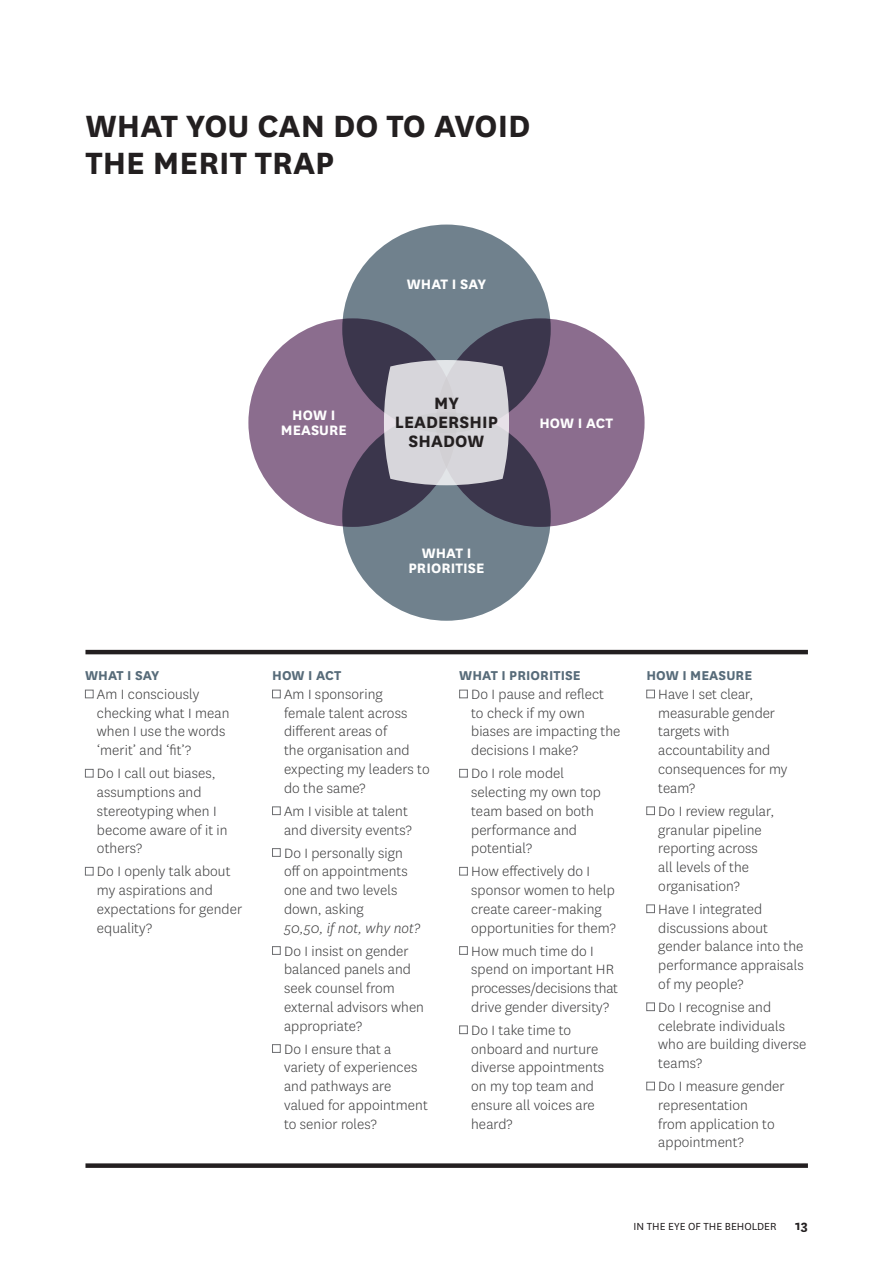
<style>
.page{position:relative;width:893px;height:1263px;background:#fff}
.page>*{position:absolute;margin:0;border:0;box-sizing:border-box;transform-origin:0 0}
.Heading{font:700 36px/36px "National";color:#231f20}
.t1{font:700 19.2px/19.2px "National";letter-spacing:.005em;color:#231f20;text-align:center}
.t2{font:700 16.05px/15.1px "National";letter-spacing:.005em;color:#fff;text-align:center}
.t3{font:300 15.75px/18.8px "National";letter-spacing:.005em;color:#3e3e3f}
.Sub_heading{font:700 15px "National";letter-spacing:.005em;color:#576b79}
.t4{font:12px "National";color:#231f20}
.s1{font-style:italic}
.s2{font-weight:700;font-size:15px}
</style>
<div class="page">
<div style="left:85px;top:690px;width:9px;height:8px;border:1px solid #6c6d70"></div>
<div style="left:85px;top:769px;width:9px;height:8px;border:1px solid #6c6d70"></div>
<div style="left:85px;top:867px;width:9px;height:8px;border:1px solid #6c6d70"></div>
<div style="left:272px;top:690px;width:9px;height:8px;border:1px solid #6c6d70"></div>
<div style="left:272px;top:806px;width:9px;height:9px;border:1px solid #6c6d70"></div>
<div style="left:272px;top:848px;width:9px;height:9px;border:1px solid #6c6d70"></div>
<div style="left:272px;top:946px;width:9px;height:9px;border:1px solid #6c6d70"></div>
<div style="left:272px;top:1044px;width:9px;height:9px;border:1px solid #6c6d70"></div>
<div style="left:459px;top:690px;width:9px;height:8px;border:1px solid #6c6d70"></div>
<div style="left:459px;top:769px;width:9px;height:8px;border:1px solid #6c6d70"></div>
<div style="left:459px;top:867px;width:9px;height:8px;border:1px solid #6c6d70"></div>
<div style="left:459px;top:946px;width:9px;height:9px;border:1px solid #6c6d70"></div>
<div style="left:459px;top:1025px;width:9px;height:9px;border:1px solid #6c6d70"></div>
<div style="left:646px;top:690px;width:9px;height:8px;border:1px solid #6c6d70"></div>
<div style="left:646px;top:806px;width:9px;height:9px;border:1px solid #6c6d70"></div>
<div style="left:646px;top:904px;width:9px;height:9px;border:1px solid #6c6d70"></div>
<div style="left:646px;top:1002px;width:9px;height:9px;border:1px solid #6c6d70"></div>
<div style="left:646px;top:1082px;width:9px;height:8px;border:1px solid #6c6d70"></div>
<hr style="left:85px;top:650px;width:723px;height:4px;background:#231f20">
<div style="left:85px;top:1163px;width:723px;height:5px;background:#231f20"></div>
<div style="left:248px;top:318px;width:209px;height:209px;background:#8b6d8e;border-radius:50%"></div>
<div style="left:436px;top:318px;width:209px;height:209px;background:#8b6d8e;border-radius:50%"></div>
<svg style="left:342px;top:225px;width:209px;height:208px;background:#5f6979"></svg>
<svg style="left:342px;top:412px;width:209px;height:209px;background:#606a79"></svg>
<svg style="left:384px;top:360px;width:125px;height:125px;background:#cbcad0"></svg>
<p class="Heading" style="left:85px;top:106px;width:447px">WHAT YOU CAN DO TO AVOID<br>THE MERIT TRAP</p>
<p class="t2" style="left:407px;top:275px;width:81px">WHAT I SAY</p>
<p class="t1" style="left:395px;top:392px;width:105px">MY<br>LEADERSHIP<br>SHADOW</p>
<p class="t2" style="left:281px;top:407px;width:68px">HOW I<br>MEASURE</p>
<p class="t2" style="left:539px;top:415px;width:75px">HOW I ACT</p>
<p class="t2" style="left:408px;top:544px;width:78px">WHAT I<br>PRIORITISE</p>
<p class="Sub_heading" style="left:85px;top:665px;width:76px">WHAT I SAY</p>
<p class="t3" style="left:97px;top:684px;width:134px">Am I consciously checking what I mean when I use the words ‘merit’ and ‘fit’?</p>
<p class="t3" style="left:97px;top:763px;width:132px">Do I call out biases, assumptions and stereotyping when I become aware of it in others?</p>
<p class="t3" style="left:97px;top:861px;width:147px">Do I openly talk about my aspirations and expectations for gender equality?</p>
<p class="Sub_heading" style="left:272px;top:665px;width:71px">HOW I ACT</p>
<p class="t3" style="left:284px;top:684px;width:147px">Am I sponsoring<br>female talent across different areas of<br>the organisation and expecting my leaders to do the same?</p>
<p class="t3" style="left:284px;top:801px;width:129px">Am I visible at talent and diversity events?</p>
<p class="t3" style="left:284px;top:843px;width:138px">Do I personally sign off on appointments one and two levels down, asking<br><span class="s1">50,50, if not, why not?</span></p>
<p class="t3" style="left:284px;top:941px;width:141px">Do I insist on gender balanced panels and seek counsel from external advisors when appropriate?</p>
<p class="t3" style="left:284px;top:1039px;width:145px">Do I ensure that a variety of experiences and pathways are valued for appointment to senior roles?</p>
<p class="Sub_heading" style="left:459px;top:665px;width:123px">WHAT I PRIORITISE</p>
<p class="t3" style="left:471px;top:684px;width:151px">Do I pause and reflect to check if my own biases are impacting the decisions I make?</p>
<p class="t3" style="left:471px;top:763px;width:131px">Do I role model selecting my own top team based on both performance and potential?</p>
<p class="t3" style="left:471px;top:861px;width:146px">How effectively do I sponsor women to help create career-making opportunities for them?</p>
<p class="t3" style="left:471px;top:941px;width:148px">How much time do I spend on important HR processes/decisions that drive gender diversity?</p>
<p class="t3" style="left:471px;top:1020px;width:135px">Do I take time to onboard and nurture diverse appointments on my top team and ensure all voices are heard?</p>
<p class="Sub_heading" style="left:646px;top:665px;width:107px">HOW I MEASURE</p>
<p class="t3" style="left:658px;top:684px;width:131px">Have I set clear, measurable gender targets with accountability and consequences for my team?</p>
<p class="t3" style="left:658px;top:801px;width:117px">Do I review regular, granular pipeline reporting across all levels of the organisation?</p>
<p class="t3" style="left:658px;top:899px;width:147px">Have I integrated discussions about gender balance into the performance appraisals of my people?</p>
<p class="t3" style="left:658px;top:997px;width:150px">Do I recognise and celebrate individuals who are building diverse teams?</p>
<p class="t3" style="left:658px;top:1076px;width:128px">Do I measure gender representation<br>from application to appointment?</p>
<p class="t4" style="left:634px;top:1218px;width:176px">IN THE EYE OF THE BEHOLDER <span class="s2">13</span></p>
</div>
